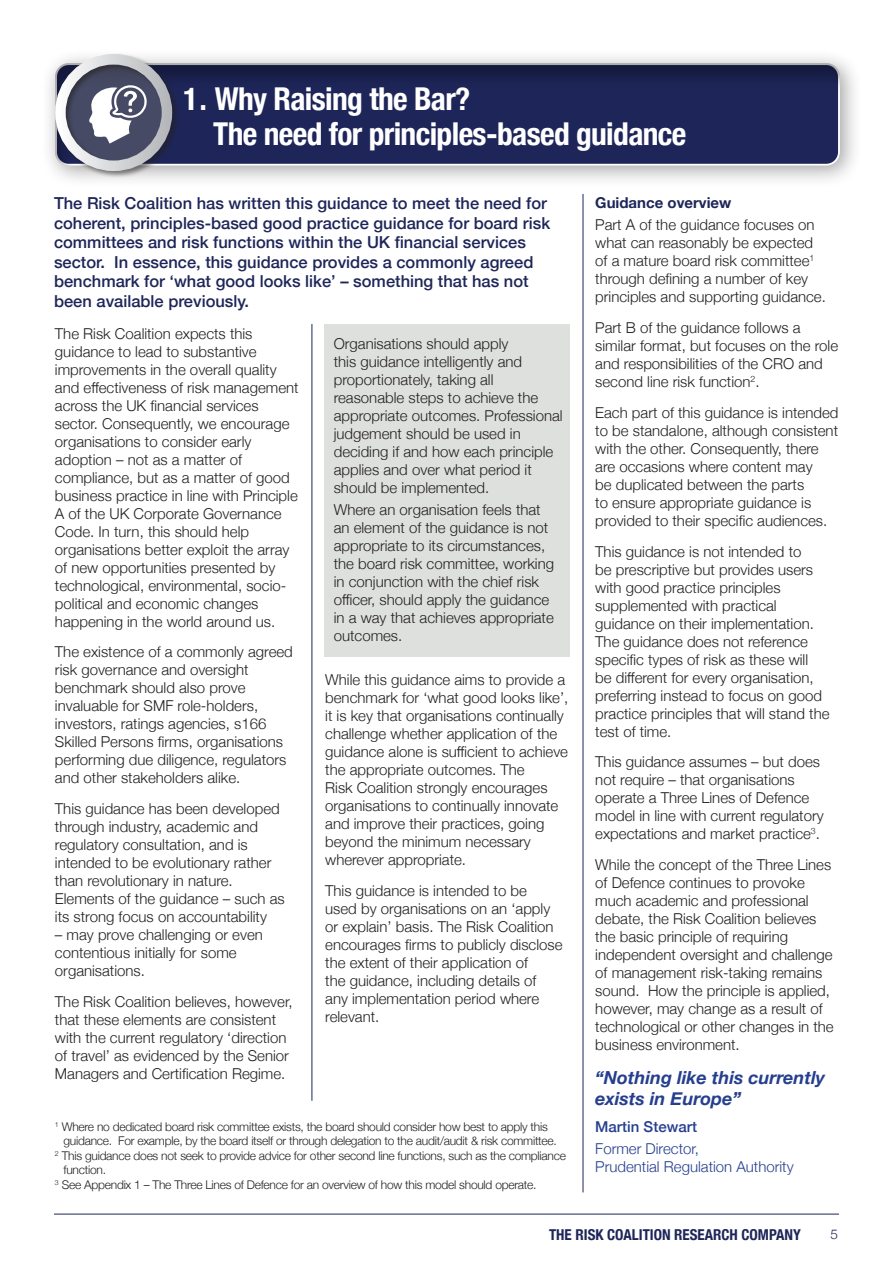
<style>
.page{position:relative;width:893px;height:1263px;background:#fff}
.page>*{position:absolute;margin:0;border:0;box-sizing:border-box;transform-origin:0 0}
.t1{font:700 condensed 31.5px/34.5px "Helvetica Neue";letter-spacing:-.02em;color:#fff}
.t2{font:italic 700 18px/21px "Helvetica Neue";color:#253f8e}
.t3{font:500 16.5px/19.5px "Helvetica Neue";color:#1e2659}
.t4{font:300 15px/18px "Helvetica Neue";color:#231f20}
.t5{font:300 15px/18px "Helvetica Neue";color:#253f8e}
.t6{font:700 condensed 15px "Helvetica Neue";color:#1e2659}
.t7{font:700 15px "Helvetica Neue";color:#1e2659}
.t8{font:500 15px "Helvetica Neue";color:#253f8e}
.t9{font:300 13.5px "Helvetica Neue";color:#1e2659}
.t10{font:300 12px/13.5px "Helvetica Neue";letter-spacing:-.02em;color:#231f20}
</style>
<div class="page">
<hr style="left:54px;top:1214px;width:785px;height:1px;background:#1e2659">
<div style="left:324px;top:324px;width:246px;height:333px;background:#dee0de"></div>
<hr style="left:583px;top:194px;width:1px;height:998px;background:#1e2659">
<hr style="left:312px;top:324px;width:1px;height:777px;background:#1e2659">
<div style="left:41px;top:49px;width:821px;height:139px;background:#231f20;opacity:.4"></div>
<div style="left:52px;top:63px;width:789px;height:105px;background:#231f20;opacity:.37"></div>
<div style="left:54px;top:53px;width:126px;height:126px;background:#231f20;opacity:.54"></div>
<div style="left:55px;top:54px;width:117px;height:117px;border:10px solid #fff;border-radius:50%"></div>
<svg style="left:89px;top:84px;width:58px;height:60px"></svg>
<p class="t1" style="left:213px;top:80px;width:475px;text-indent:-30px">1. Why Raising the Bar?<br>The need for principles-based guidance</p>
<p class="t3" style="left:54px;top:192px;width:498px">The Risk Coalition has written this guidance to meet the need for coherent, principles-based good practice guidance for board risk committees and risk functions within the UK financial services sector. In essence, this guidance provides a commonly agreed benchmark for ‘what good looks like’ – something that has not been available previously.</p>
<p class="t4" style="left:334px;top:334px;width:230px">Organisations should apply<br>this guidance intelligently and proportionately, taking all reasonable steps to achieve the appropriate outcomes. Professional judgement should be used in deciding if and how each principle applies and over what period it should be implemented.</p>
<p class="t4" style="left:334px;top:500px;width:222px">Where an organisation feels that an element of the guidance is not appropriate to its circumstances, the board risk committee, working in conjunction with the chief risk officer, should apply the guidance in a way that achieves appropriate outcomes.</p>
<p class="t4" style="left:325px;top:669px;width:245px">While this guidance aims to provide a benchmark for ‘what good looks like’, it is key that organisations continually challenge whether application of the guidance alone is sufficient to achieve the appropriate outcomes. The<br>Risk Coalition strongly encourages organisations to continually innovate and improve their practices, going beyond the minimum necessary wherever appropriate.</p>
<p class="t4" style="left:325px;top:880px;width:239px">This guidance is intended to be<br>used by organisations on an ‘apply or explain’ basis. The Risk Coalition encourages firms to publicly disclose the extent of their application of<br>the guidance, including details of any implementation period where relevant.</p>
<p class="t4" style="left:55px;top:323px;width:245px">The Risk Coalition expects this guidance to lead to substantive improvements in the overall quality and effectiveness of risk management across the UK financial services sector. Consequently, we encourage organisations to consider early adoption – not as a matter of compliance, but as a matter of good business practice in line with Principle A of the UK Corporate Governance Code. In turn, this should help organisations better exploit the array of new opportunities presented by technological, environmental, socio&shy;political and economic changes happening in the world around us.</p>
<p class="t4" style="left:55px;top:642px;width:239px">The existence of a commonly agreed risk governance and oversight benchmark should also prove invaluable for SMF role-holders, investors, ratings agencies, s166<br>Skilled Persons firms, organisations performing due diligence, regulators and other stakeholders alike.</p>
<p class="t4" style="left:55px;top:799px;width:231px">This guidance has been developed through industry, academic and regulatory consultation, and is intended to be evolutionary rather than revolutionary in nature.<br>Elements of the guidance – such as its strong focus on accountability</p>
<p class="t4" style="left:55px;top:925px;width:209px">– may prove challenging or even contentious initially for some organisations.</p>
<p class="t4" style="left:55px;top:991px;width:239px">The Risk Coalition believes, however, that these elements are consistent with the current regulatory ‘direction of travel’ as evidenced by the Senior Managers and Certification Regime.</p>
<p class="t10" style="left:63px;top:1119px;width:495px;text-indent:-9px"><sup>1</sup> Where no dedicated board risk committee exists, the board should consider how best to apply this guidance. For example, by the board itself or through delegation to the audit/audit &amp; risk committee.</p>
<p class="t10" style="left:63px;top:1148px;width:504px;text-indent:-9px"><sup>2</sup> This guidance does not seek to provide advice for other second line functions, such as the compliance function.</p>
<p class="t10" style="left:55px;top:1177px;width:483px"><sup>3</sup> See Appendix 1 – The Three Lines of Defence for an overview of how this model should operate.</p>
<p class="t7" style="left:595px;top:191px;width:138px">Guidance overview</p>
<p class="t4" style="left:595px;top:215px;width:232px">Part A of the guidance focuses on what can reasonably be expected of a mature board risk committee<sup>1 </sup>through defining a number of key principles and supporting guidance.</p>
<p class="t4" style="left:595px;top:318px;width:244px">Part B of the guidance follows a similar format, but focuses on the role and responsibilities of the CRO and second line risk function<sup>2</sup>.</p>
<p class="t4" style="left:595px;top:402px;width:245px">Each part of this guidance is intended to be standalone, although consistent with the other. Consequently, there are occasions where content may<br>be duplicated between the parts<br>to ensure appropriate guidance is provided to their specific audiences.</p>
<p class="t4" style="left:595px;top:541px;width:236px">This guidance is not intended to<br>be prescriptive but provides users with good practice principles supplemented with practical guidance on their implementation.<br>The guidance does not reference specific types of risk as these will<br>be different for every organisation, preferring instead to focus on good practice principles that will stand the test of time.</p>
<p class="t4" style="left:595px;top:752px;width:230px">This guidance assumes – but does not require – that organisations operate a Three Lines of Defence model in line with current regulatory expectations and market practice<sup>3</sup>.</p>
<p class="t4" style="left:595px;top:855px;width:240px">While the concept of the Three Lines of Defence continues to provoke much academic and professional debate, the Risk Coalition believes the basic principle of requiring independent oversight and challenge of management risk-taking remains sound. How the principle is applied, however, may change as a result of technological or other changes in the business environment.</p>
<p class="t2" style="left:595px;top:1067px;width:232px">“Nothing like this currently exists in Europe”</p>
<p class="t8" style="left:595px;top:1114px;width:103px">Martin Stewart</p>
<p class="t5" style="left:595px;top:1138px;width:200px">Former Director,<br>Prudential Regulation Authority</p>
<p class="t6" style="left:549px;top:1222px;width:253px">THE RISK COALITION RESEARCH COMPANY</p>
<p class="t9" style="left:830px;top:1223px;width:9px">5</p>
</div>
